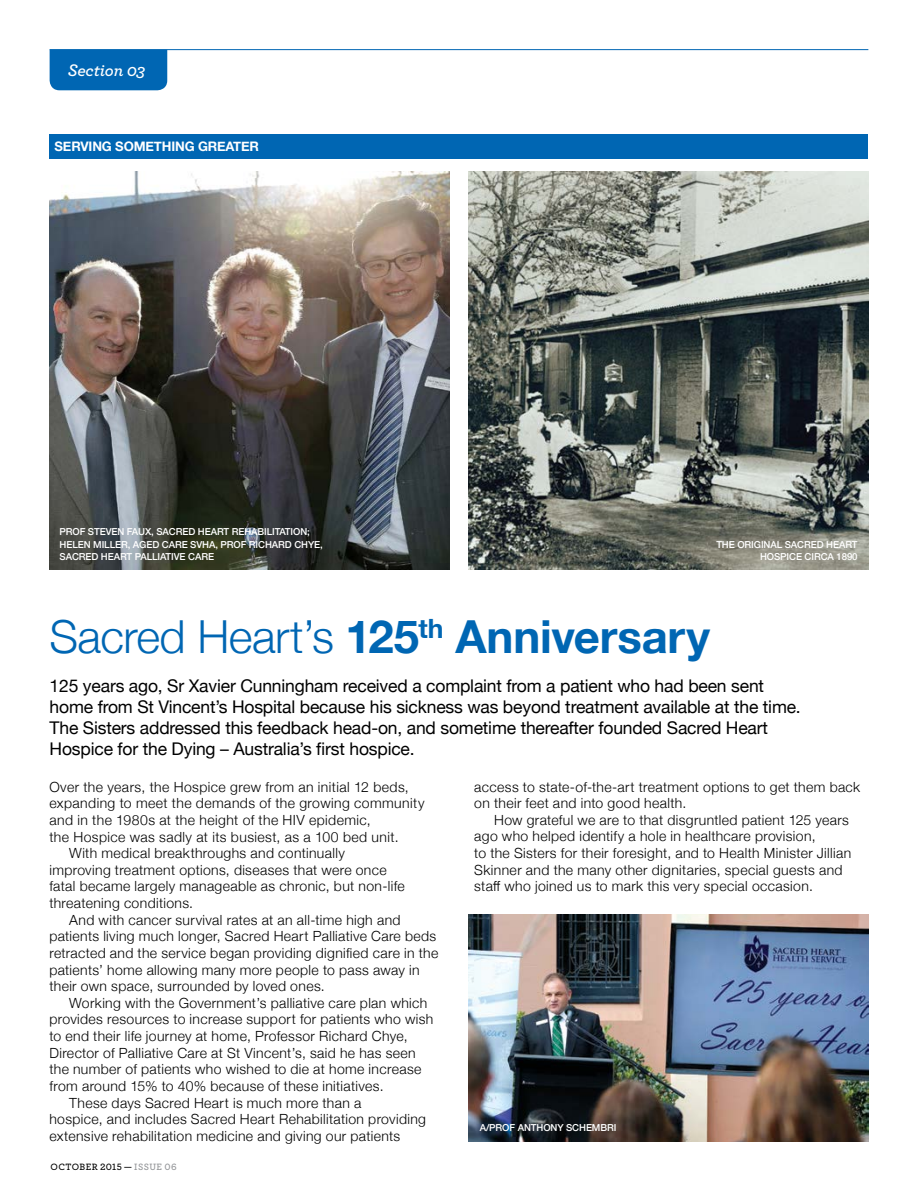
<style>
.page{position:relative;width:918px;height:1191px;background:#fff}
.page>*{position:absolute;margin:0;border:0;box-sizing:border-box;transform-origin:0 0}
.t1{font:700 45.5px "Helvetica Neue";letter-spacing:-.005em;color:#0066b3}
.t2{font:17.5px/21px "Helvetica Neue";letter-spacing:-.01em;color:#000}
.t3{font:italic 600 17.5px "Archer";letter-spacing:-.01em;color:#fff}
.t4{font:300 14px/16.6px "Helvetica Neue";letter-spacing:.025em;color:#000}
.t5{font:700 13.12px "Helvetica Neue";letter-spacing:-.01em;color:#fff}
.t6{font:500 9.62px/12.2px "Helvetica Neue";letter-spacing:-.01em;color:#fff}
.t7{font:600 9.62px "Archer";letter-spacing:.04em;color:#000}
.s1{font-weight:300}
.s2{color:#939598}
</style>
<div class="page">
<hr style="left:50px;top:49px;width:818px;height:1px;background:#0066b3">
<div style="left:50px;top:50px;width:117px;height:40px;background:#0066b3"></div>
<div style="left:50px;top:134px;width:818px;height:25px;background:#0066b3"></div>
<img style="left:49px;top:172px;width:400px;height:398px">
<img style="left:469px;top:172px;width:399px;height:398px">
<img style="left:469px;top:915px;width:399px;height:226px">
<p class="t3" style="left:68px;top:56px;width:79px">Section 03</p>
<p class="t5" style="left:55px;top:136px;width:206px">SERVING SOMETHING GREATER</p>
<p class="t6" style="left:60px;top:525px;width:265px">PROF STEVEN FAUX, SACRED HEART REHABILITATION;<br>HELEN MILLER, AGED CARE SVHA, PROF RICHARD CHYE,<br>SACRED HEART PALLIATIVE CARE</p>
<p class="t6" style="left:716px;top:537px;width:143px;text-align:right">THE ORIGINAL SACRED HEART<br>HOSPICE CIRCA 1890</p>
<h1 class="t1" style="left:50px;top:601px;width:662px"><span class="s1">Sacred Heart’s</span> 125<sup>th</sup> Anniversary</h1>
<p class="t2" style="left:50px;top:676px;width:752px">125 years ago, Sr Xavier Cunningham received a complaint from a patient who had been sent home from St Vincent’s Hospital because his sickness was beyond treatment available at the time.<br>The Sisters addressed this feedback head-on, and sometime thereafter founded Sacred Heart Hospice for the Dying – Australia’s first hospice.</p>
<p class="t4" style="left:49px;top:777px;width:361px">Over the years, the Hospice grew from an initial 12 beds,</p>
<p class="t4" style="left:49px;top:794px;width:376px">expanding to meet the demands of the growing community</p>
<p class="t4" style="left:49px;top:811px;width:323px">and in the 1980s at the height of the HIV epidemic,</p>
<p class="t4" style="left:49px;top:827px;width:351px">the Hospice was sadly at its busiest, as a 100 bed unit.</p>
<p class="t4" style="left:69px;top:844px;width:277px">With medical breakthroughs and continually</p>
<p class="t4" style="left:49px;top:860px;width:339px">improving treatment options, diseases that were once</p>
<p class="t4" style="left:49px;top:877px;width:357px">fatal became largely manageable as chronic, but non-life</p>
<p class="t4" style="left:49px;top:894px;width:145px">threatening conditions.</p>
<p class="t4" style="left:69px;top:910px;width:333px">And with cancer survival rates at an all-time high and</p>
<p class="t4" style="left:49px;top:927px;width:388px">patients living much longer, Sacred Heart Palliative Care beds</p>
<p class="t4" style="left:49px;top:944px;width:390px">retracted and the service began providing dignified care in the</p>
<p class="t4" style="left:49px;top:960px;width:372px">patients’ home allowing many more people to pass away in</p>
<p class="t4" style="left:49px;top:977px;width:277px">their own space, surrounded by loved ones.</p>
<p class="t4" style="left:69px;top:993px;width:360px">Working with the Government’s palliative care plan which</p>
<p class="t4" style="left:49px;top:1010px;width:385px">provides resources to increase support for patients who wish</p>
<p class="t4" style="left:49px;top:1027px;width:360px">to end their life journey at home, Professor Richard Chye,</p>
<p class="t4" style="left:49px;top:1043px;width:368px">Director of Palliative Care at St Vincent’s, said he has seen</p>
<p class="t4" style="left:49px;top:1060px;width:373px">the number of patients who wished to die at home increase</p>
<p class="t4" style="left:49px;top:1076px;width:336px">from around 15% to 40% because of these initiatives.</p>
<p class="t4" style="left:69px;top:1093px;width:294px">These days Sacred Heart is much more than a</p>
<p class="t4" style="left:49px;top:1110px;width:378px">hospice, and includes Sacred Heart Rehabilitation providing</p>
<p class="t4" style="left:49px;top:1126px;width:352px">extensive rehabilitation medicine and giving our patients</p>
<p class="t7" style="left:51px;top:1159px;width:128px">OCTOBER 2015 — <span class="s2">ISSUE 06</span></p>
<p class="t4" style="left:474px;top:777px;width:387px">access to state-of-the-art treatment options to get them back on their feet and into good health.</p>
<p class="t4" style="left:474px;top:810px;width:378px;text-indent:20px">How grateful we are to that disgruntled patient 125 years ago who helped identify a hole in healthcare provision,<br>to the Sisters for their foresight, and to Health Minister Jillian Skinner and the many other dignitaries, special guests and staff who joined us to mark this very special occasion.</p>
<p class="t6" style="left:480px;top:1121px;width:138px">A/PROF ANTHONY SCHEMBRI</p>
</div>
